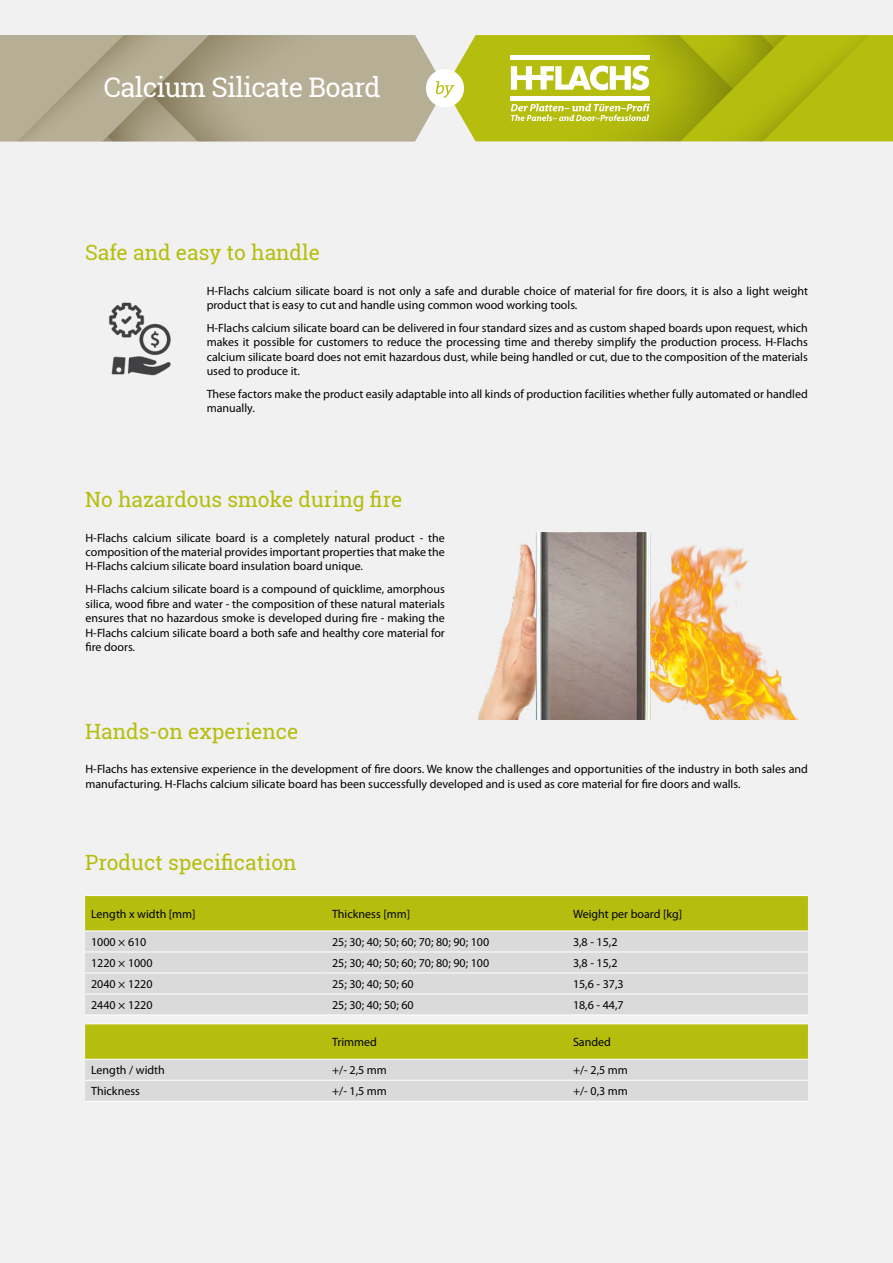
<style>
.page{position:relative;width:893px;height:1263px;background:#f1f1f1}
.page>*{position:absolute;margin:0;border:0;box-sizing:border-box;transform-origin:0 0}
.t1{font:27px "Roboto Slab";letter-spacing:-.025em;color:#fff}
.t2{font:21px "Roboto Slab";color:#b5be0e}
.t3{font:12px/14.4px "Myriad Pro";color:#000}
</style>
<div class="page">
<div style="left:85px;top:896px;width:723px;height:35px;background:#b5be0e"></div>
<div style="left:85px;top:932px;width:723px;height:82px;background:#dadada"></div>
<hr style="left:85px;top:895px;width:241px;height:1px;background:#fff">
<hr style="left:326px;top:895px;width:241px;height:1px;background:#fff">
<hr style="left:567px;top:895px;width:241px;height:1px;background:#fff">
<hr style="left:85px;top:931px;width:241px;height:1px;background:#fff">
<hr style="left:326px;top:931px;width:241px;height:1px;background:#fff">
<hr style="left:567px;top:931px;width:241px;height:1px;background:#fff">
<hr style="left:85px;top:952px;width:241px;height:1px;background:#fff">
<hr style="left:326px;top:952px;width:241px;height:1px;background:#fff">
<hr style="left:567px;top:952px;width:241px;height:1px;background:#fff">
<hr style="left:85px;top:973px;width:241px;height:1px;background:#fff">
<hr style="left:326px;top:973px;width:241px;height:1px;background:#fff">
<hr style="left:567px;top:973px;width:241px;height:1px;background:#fff">
<hr style="left:85px;top:994px;width:241px;height:1px;background:#fff">
<hr style="left:326px;top:994px;width:241px;height:1px;background:#fff">
<hr style="left:567px;top:994px;width:241px;height:1px;background:#fff">
<hr style="left:85px;top:1015px;width:241px;height:1px;background:#fff">
<hr style="left:326px;top:1015px;width:241px;height:1px;background:#fff">
<hr style="left:567px;top:1015px;width:241px;height:1px;background:#fff">
<svg style="left:85px;top:1024px;width:723px;height:77px;background:#c9cd7c"></svg>
<hr style="left:85px;top:1023px;width:241px;height:1px;background:#fff">
<hr style="left:326px;top:1023px;width:241px;height:1px;background:#fff">
<hr style="left:567px;top:1023px;width:241px;height:1px;background:#fff">
<hr style="left:85px;top:1059px;width:241px;height:1px;background:#fff">
<hr style="left:326px;top:1059px;width:241px;height:1px;background:#fff">
<hr style="left:567px;top:1059px;width:241px;height:1px;background:#fff">
<hr style="left:85px;top:1080px;width:241px;height:1px;background:#fff">
<hr style="left:326px;top:1080px;width:241px;height:1px;background:#fff">
<hr style="left:567px;top:1080px;width:241px;height:1px;background:#fff">
<hr style="left:85px;top:1101px;width:241px;height:1px;background:#fff">
<hr style="left:326px;top:1101px;width:241px;height:1px;background:#fff">
<hr style="left:567px;top:1101px;width:241px;height:1px;background:#fff">
<img style="left:109px;top:302px;width:62px;height:74px">
<img style="left:478px;top:533px;width:319px;height:186px">
<img style="left:0;top:35px;width:436px;height:106px">
<svg style="left:454px;top:35px;width:439px;height:106px;background:#b1b912"></svg>
<div style="left:511px;top:55px;width:139px;height:5px;background:#fff"></div>
<div style="left:511px;top:96px;width:139px;height:5px;background:#fff"></div>
<svg style="left:511px;top:66px;width:138px;height:24px"></svg>
<svg style="left:511px;top:104px;width:138px;height:17px"></svg>
<div style="left:426px;top:69px;width:38px;height:38px;background:#fff;border-radius:50%"></div>
<svg style="left:436px;top:81px;width:19px;height:17px"></svg>
<h1 class="t1" style="left:104px;top:69px;width:278px">Calcium Silicate Board</h1>
<h2 class="t2" style="left:85px;top:238px;width:237px">Safe and easy to handle</h2>
<p class="t3" style="left:207px;top:283px;width:603px">H-Flachs calcium silicate board is not only a safe and durable choice of material for fire doors, it is also a light weight product that is easy to cut and handle using common wood working tools.</p>
<p class="t3" style="left:207px;top:321px;width:603px;text-align:justify">H-Flachs calcium silicate board can be delivered in four standard sizes and as custom shaped boards upon request, which makes it possible for customers to reduce the processing time and thereby simplify the production process. H-Flachs calcium silicate board does not emit hazardous dust, while being handled or cut, due to the composition of the materials used to produce it.</p>
<p class="t3" style="left:207px;top:387px;width:603px">These factors make the product easily adaptable into all kinds of production facilities whether fully automated or handled manually.</p>
<h2 class="t2" style="left:85px;top:485px;width:319px">No hazardous smoke during fire</h2>
<p class="t3" style="left:85px;top:530px;width:361px;text-align:justify">H-Flachs calcium silicate board is a completely natural product - the composition of the material provides important properties that make the H-Flachs calcium silicate board insulation board unique.</p>
<p class="t3" style="left:85px;top:582px;width:361px;text-align:justify">H-Flachs calcium silicate board is a compound of quicklime, amorphous silica, wood fibre and water - the composition of these natural materials ensures that no hazardous smoke is developed during fire - making the H-Flachs calcium silicate board a both safe and healthy core material for fire doors.</p>
<h2 class="t2" style="left:85px;top:717px;width:215px">Hands-on experience</h2>
<p class="t3" style="left:85px;top:762px;width:724px">H-Flachs has extensive experience in the development of fire doors. We know the challenges and opportunities of the industry in both sales and manufacturing. H-Flachs calcium silicate board has been successfully developed and is used as core material for fire doors and walls.</p>
<h2 class="t2" style="left:85px;top:848px;width:213px">Product specification</h2>
<p class="t3" style="left:91px;top:906px;width:106px">Length x width [mm]</p>
<p class="t3" style="left:332px;top:906px;width:80px">Thickness [mm]</p>
<p class="t3" style="left:573px;top:906px;width:111px">Weight per board [kg]</p>
<p class="t3" style="left:91px;top:934px;width:57px">1000 × 610</p>
<p class="t3" style="left:332px;top:934px;width:159px">25; 30; 40; 50; 60; 70; 80; 90; 100</p>
<p class="t3" style="left:573px;top:934px;width:46px">3,8 - 15,2</p>
<p class="t3" style="left:91px;top:955px;width:63px">1220 × 1000</p>
<p class="t3" style="left:332px;top:955px;width:159px">25; 30; 40; 50; 60; 70; 80; 90; 100</p>
<p class="t3" style="left:573px;top:955px;width:46px">3,8 - 15,2</p>
<p class="t3" style="left:91px;top:976px;width:63px">2040 × 1220</p>
<p class="t3" style="left:332px;top:976px;width:83px">25; 30; 40; 50; 60</p>
<p class="t3" style="left:573px;top:976px;width:52px">15,6 - 37,3</p>
<p class="t3" style="left:91px;top:997px;width:63px">2440 × 1220</p>
<p class="t3" style="left:332px;top:997px;width:83px">25; 30; 40; 50; 60</p>
<p class="t3" style="left:573px;top:997px;width:52px">18,6 - 44,7</p>
<p class="t3" style="left:332px;top:1035px;width:46px">Trimmed</p>
<p class="t3" style="left:573px;top:1035px;width:39px">Sanded</p>
<p class="t3" style="left:91px;top:1063px;width:75px">Length / width</p>
<p class="t3" style="left:332px;top:1063px;width:56px">+/- 2,5 mm</p>
<p class="t3" style="left:573px;top:1063px;width:56px">+/- 2,5 mm</p>
<p class="t3" style="left:91px;top:1084px;width:50px">Thickness</p>
<p class="t3" style="left:332px;top:1084px;width:56px">+/- 1,5 mm</p>
<p class="t3" style="left:573px;top:1084px;width:56px">+/- 0,3 mm</p>
</div>
